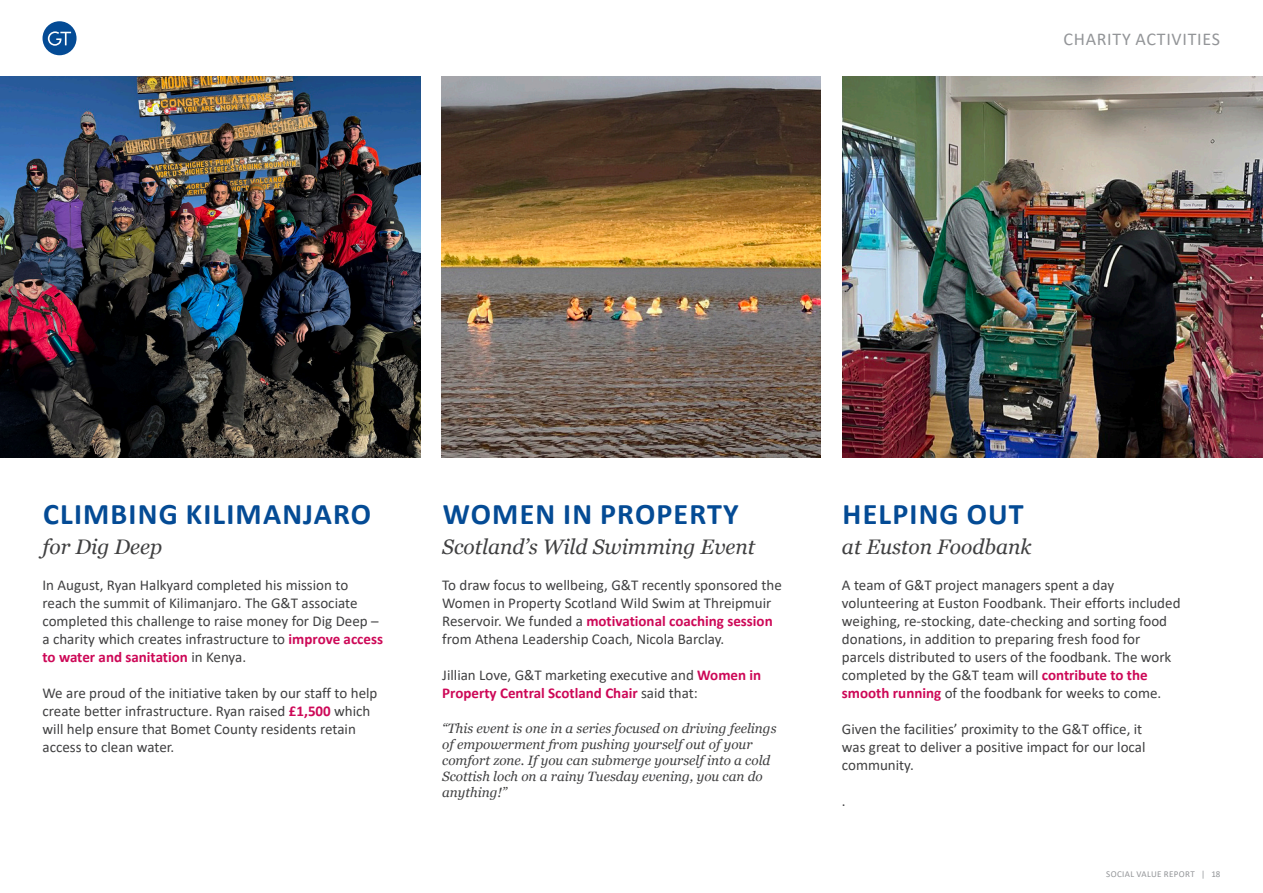
<style>
.page{position:relative;width:1263px;height:893px;background:#fff}
.page>*{position:absolute;margin:0;border:0;box-sizing:border-box;transform-origin:0 0}
.Project_Title{font:700 30px "Calibri";letter-spacing:.04em;color:#044b95}
.Front_Cover_Sub-header{font:italic 21px "Georgia";color:#404041}
.Top_Right_Page_Header{font:18px "Calibri";letter-spacing:.04em;color:#939598}
.Body_Text{font:15px/18px "Calibri";color:#404041}
.Client_Services_Italic{font:italic 13.5px/16.2px "Georgia";color:#404041}
.t1{font:9px "Calibri";letter-spacing:.04em;color:#939598}
.s1{font-weight:700;color:#cd0857}
</style>
<div class="page">
<svg style="left:43px;top:21px;width:34px;height:34px"></svg>
<img style="left:0;top:77px;width:421px;height:381px">
<img style="left:842px;top:77px;width:421px;height:381px">
<img style="left:441px;top:77px;width:380px;height:381px">
<p class="Top_Right_Page_Header" style="left:1063px;top:27px;width:158px">CHARITY ACTIVITIES</p>
<p class="Project_Title" style="left:43px;top:493px;width:329px">CLIMBING KILIMANJARO</p>
<p class="Front_Cover_Sub-header" style="left:43px;top:534px;width:121px">for Dig Deep</p>
<p class="Body_Text" style="left:43px;top:576px;width:342px">In August, Ryan Halkyard completed his mission to reach the summit of Kilimanjaro. The G&amp;T associate completed this challenge to raise money for Dig Deep – a charity which creates infrastructure to <span class="s1">improve access to water and sanitation</span> in Kenya.</p>
<p class="Body_Text" style="left:43px;top:684px;width:336px">We are proud of the initiative taken by our staff to help create better infrastructure. Ryan raised <span class="s1">£1,500</span> which will help ensure that Bomet County residents retain access to clean water.</p>
<p class="Project_Title" style="left:443px;top:493px;width:297px">WOMEN IN PROPERTY</p>
<p class="Front_Cover_Sub-header" style="left:442px;top:534px;width:314px">Scotland’s Wild Swimming Event</p>
<p class="Body_Text" style="left:442px;top:576px;width:341px">To draw focus to wellbeing, G&amp;T recently sponsored the Women in Property Scotland Wild Swim at Threipmuir Reservoir. We funded a <span class="s1">motivational coaching session </span>from Athena Leadership Coach, Nicola Barclay.</p>
<p class="Body_Text" style="left:442px;top:666px;width:321px">Jillian Love, G&amp;T marketing executive and <span class="s1">Women in<br>Property Central Scotland Chair</span> said that:</p>
<p class="Client_Services_Italic" style="left:442px;top:720px;width:336px">“This event is one in a series focused on driving feelings of empowerment from pushing yourself out of your comfort zone. If you can submerge yourself into a cold Scottish loch on a rainy Tuesday evening, you can do anything!”</p>
<p class="Project_Title" style="left:842px;top:493px;width:183px">HELPING OUT</p>
<p class="Front_Cover_Sub-header" style="left:842px;top:534px;width:191px">at Euston Foodbank</p>
<p class="Body_Text" style="left:842px;top:576px;width:340px">A team of G&amp;T project managers spent a day volunteering at Euston Foodbank. Their efforts included weighing, re-stocking, date-checking and sorting food donations, in addition to preparing fresh food for parcels distributed to users of the foodbank. The work completed by the G&amp;T team will <span class="s1">contribute to the smooth running</span> of the foodbank for weeks to come.</p>
<p class="Body_Text" style="left:842px;top:720px;width:305px">Given the facilities’ proximity to the G&amp;T office, it was great to deliver a positive impact for our local community.</p>
<p class="Body_Text" style="left:842px;top:792px;width:5px">.</p>
<p class="t1" style="left:1106px;top:867px;width:116px">SOCIAL VALUE REPORT | 18</p>
</div>
